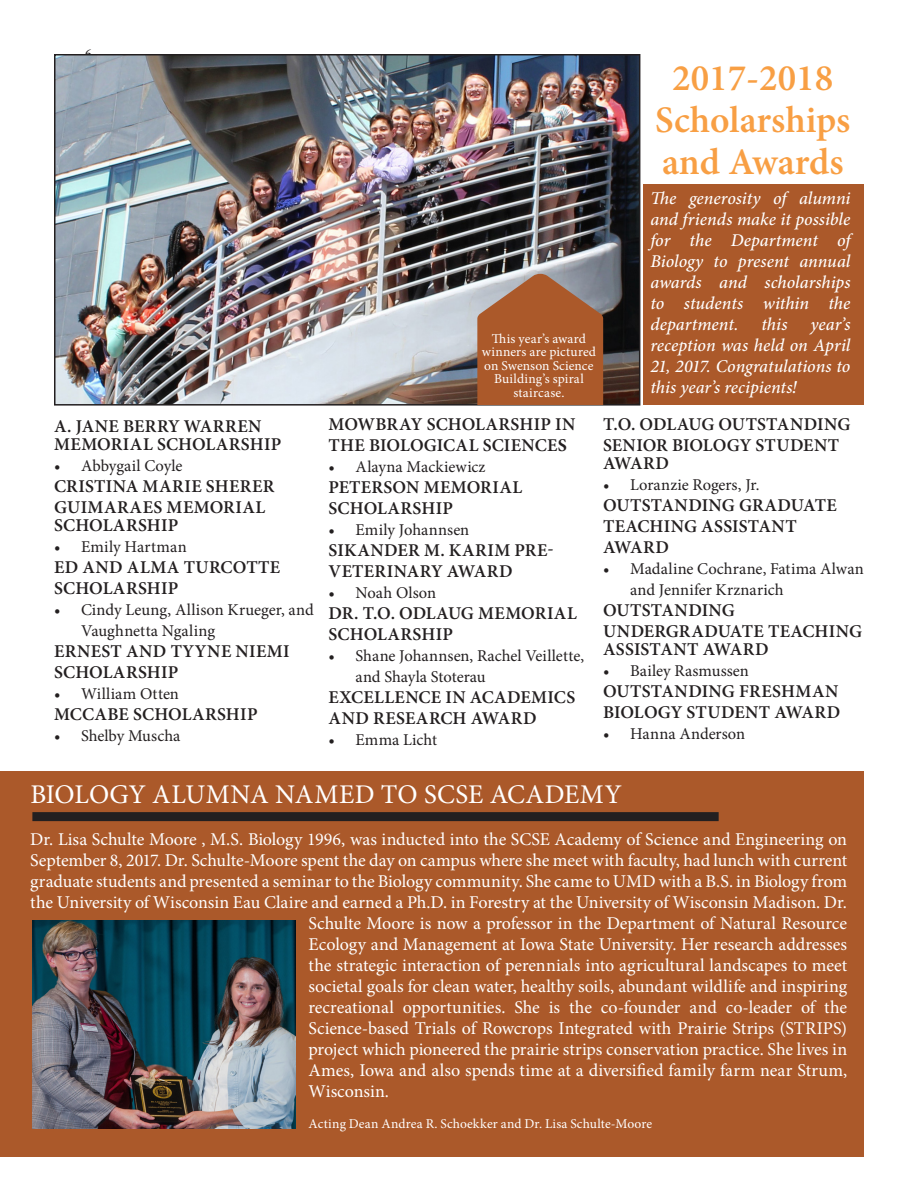
<style>
.page{position:relative;width:918px;height:1188px;background:#fff}
.page>*{position:absolute;margin:0;border:0;box-sizing:border-box;transform-origin:0 0}
.Head_1{font:600 37.5px/42px "Minion Pro";color:#f89f44;text-align:center}
.Box2_Title{font:27px "Minion Pro";letter-spacing:.005em;color:#fff}
.Box2_BodyText_Black{font:18px "Minion Pro";letter-spacing:-.005em;color:#fff}
.Box1_Title{font:600 18px/21px "Minion Pro";letter-spacing:.015em;color:#231f20}
.Box2_BodyText_Black-2{font:italic 500 18px/21px "Minion Pro";letter-spacing:-.005em;color:#fff;text-align:justify}
.t1{font:16.5px/21px "Minion Pro";color:#231f20}
.Box2_BodyText_Black-3{font:13.5px/13.5px "Minion Pro";letter-spacing:.015em;color:#fff;text-align:center}
.Box1_BodyText_White{font:13.5px "Minion Pro";letter-spacing:.01em;color:#fff}
.t2{font:13.5px "Minion Pro";color:#231f20}
.s1{font-weight:700}
</style>
<div class="page">
<div style="left:0;top:772px;width:864px;height:385px;background:#ab592a"></div>
<img style="left:32px;top:921px;width:263px;height:208px">
<img style="left:57px;top:57px;width:580px;height:346px">
<div style="left:54px;top:54px;width:586px;height:352px;border:2px solid #231f20"></div>
<div style="left:644px;top:184px;width:220px;height:221px;background:#ab592a"></div>
<div style="left:32px;top:812px;width:687px;height:9px;background:#231f20"></div>
<svg style="left:477px;top:274px;width:126px;height:131px;background:#a9643e"></svg>
<p class="t2" style="left:85px;top:45px;width:8px">6</p>
<p class="Box1_Title" style="left:54px;top:417px;width:229px;line-height:18px">A. JANE BERRY WARREN<br>MEMORIAL SCHOLARSHIP</p>
<p class="t1" style="left:54px;top:455px;width:130px">• Abbygail Coyle</p>
<p class="Box1_Title" style="left:54px;top:476px;width:222px">CRISTINA MARIE SHERER<br>GUIMARAES MEMORIAL</p>
<p class="Box1_Title" style="left:54px;top:515px;width:126px">SCHOLARSHIP</p>
<p class="t1" style="left:54px;top:536px;width:134px">• Emily Hartman</p>
<p class="Box1_Title" style="left:54px;top:557px;width:228px">ED AND ALMA TURCOTTE<br>SCHOLARSHIP</p>
<p class="t1" style="left:81px;top:599px;width:234px;text-indent:-27px">• Cindy Leung, Allison Krueger, and<br>Vaughnetta Ngaling</p>
<p class="Box1_Title" style="left:54px;top:641px;width:237px">ERNEST AND TYYNE NIEMI<br>SCHOLARSHIP</p>
<p class="t1" style="left:54px;top:683px;width:126px">• William Otten</p>
<p class="Box1_Title" style="left:54px;top:704px;width:205px">MCCABE SCHOLARSHIP</p>
<p class="t1" style="left:54px;top:725px;width:128px">• Shelby Muscha</p>
<p class="Box2_BodyText_Black-3" style="left:482px;top:332px;width:116px">This year’s award winners are pictured on Swenson Science<br>Building’s spiral staircase.</p>
<p class="Head_1" style="left:655px;top:57px;width:197px">2017-2018<br>Scholarships and Awards</p>
<p class="Box2_BodyText_Black-2" style="left:650px;top:188px;width:202px">The generosity of alumni and friends make it possible for the Department of Biology to present annual awards and scholarships to students within the department.</p>
<p class="Box2_BodyText_Black-2" style="left:762px;top:314px;width:27px">this</p>
<p class="Box2_BodyText_Black-2" style="left:650px;top:314px;width:202px;text-indent:160px">year’s reception was held on April 21, 2017. Congratulations to this year’s recipients!</p>
<p class="Box1_Title" style="left:329px;top:413px;width:248px">MOWBRAY SCHOLARSHIP IN<br>THE BIOLOGICAL SCIENCE<span class="s1">S</span></p>
<p class="t1" style="left:328px;top:456px;width:159px">• Alayna Mackiewicz</p>
<p class="Box1_Title" style="left:329px;top:476px;width:195px">PETERSON MEMORIAL<br>SCHOLARSHIP</p>
<p class="t1" style="left:328px;top:519px;width:142px">• Emily Johannsen</p>
<p class="Box1_Title" style="left:329px;top:539px;width:227px">SIKANDER M. KARIM PRE-<br>VETERINARY AWARD</p>
<p class="t1" style="left:328px;top:582px;width:109px">• Noah Olson</p>
<p class="Box1_Title" style="left:329px;top:602px;width:250px">DR. T.O. ODLAUG MEMORIAL<br>SCHOLARSHIP</p>
<p class="t1" style="left:356px;top:645px;width:230px;text-indent:-27px">• Shane Johannsen, Rachel Veillette, and Shayla Stoterau</p>
<p class="Box1_Title" style="left:329px;top:686px;width:248px">EXCELLENCE IN ACADEMICS<br>AND RESEARCH AWARD</p>
<p class="t1" style="left:328px;top:729px;width:110px">• Emma Licht</p>
<p class="Box1_Title" style="left:603px;top:413px;width:249px">T.O. ODLAUG OUTSTANDING<br>SENIOR BIOLOGY STUDENT</p>
<p class="Box1_Title" style="left:603px;top:452px;width:67px">AWARD</p>
<p class="t1" style="left:603px;top:474px;width:158px">• Loranzie Rogers, Jr.</p>
<p class="Box1_Title" style="left:603px;top:494px;width:235px">OUTSTANDING GRADUATE<br>TEACHING ASSISTANT<br>AWARD</p>
<p class="t1" style="left:630px;top:558px;width:235px;text-indent:-27px">• Madaline Cochrane, Fatima Alwan and Jennifer Krznarich</p>
<p class="Box1_Title" style="left:603px;top:599px;width:260px">OUTSTANDING<br>UNDERGRADUATE TEACHING</p>
<p class="Box1_Title" style="left:603px;top:638px;width:167px">ASSISTANT AWARD</p>
<p class="t1" style="left:603px;top:660px;width:147px">• Bailey Rasmussen</p>
<p class="Box1_Title" style="left:603px;top:680px;width:239px">OUTSTANDING FRESHMAN<br>BIOLOGY STUDENT AWARD</p>
<p class="t1" style="left:603px;top:723px;width:144px">• Hanna Anderson</p>
<p class="Box2_Title" style="left:30px;top:776px;width:593px">BIOLOGY ALUMNA NAMED TO SCSE ACADEMY</p>
<p class="Box2_BodyText_Black" style="left:30px;top:827px;width:818px">Dr. Lisa Schulte Moore , M.S. Biology 1996, was inducted into the SCSE Academy of Science and Engineering on</p>
<p class="Box2_BodyText_Black" style="left:30px;top:848px;width:819px">September 8, 2017. Dr. Schulte-Moore spent the day on campus where she meet with faculty, had lunch with current</p>
<p class="Box2_BodyText_Black" style="left:30px;top:869px;width:819px">graduate students and presented a seminar to the Biology community. She came to UMD with a B.S. in Biology from</p>
<p class="Box2_BodyText_Black" style="left:30px;top:890px;width:818px">the University of Wisconsin Eau Claire and earned a Ph.D. in Forestry at the University of Wisconsin Madison. Dr.</p>
<p class="Box2_BodyText_Black" style="left:309px;top:911px;width:540px">Schulte Moore is now a professor in the Department of Natural Resource</p>
<p class="Box2_BodyText_Black" style="left:309px;top:932px;width:540px">Ecology and Management at Iowa State University. Her research addresses</p>
<p class="Box2_BodyText_Black" style="left:309px;top:953px;width:540px">the strategic interaction of perennials into agricultural landscapes to meet</p>
<p class="Box2_BodyText_Black" style="left:309px;top:974px;width:540px">societal goals for clean water, healthy soils, abundant wildlife and inspiring</p>
<p class="Box2_BodyText_Black" style="left:309px;top:995px;width:540px">recreational opportunities. She is the co-founder and co-leader of the</p>
<p class="Box2_BodyText_Black" style="left:309px;top:1016px;width:540px">Science-based Trials of Rowcrops Integrated with Prairie Strips (STRIPS)</p>
<p class="Box2_BodyText_Black" style="left:309px;top:1037px;width:540px">project which pioneered the prairie strips conservation practice. She lives in</p>
<p class="Box2_BodyText_Black" style="left:309px;top:1058px;width:540px">Ames, Iowa and also spends time at a diversified family farm near Strum,</p>
<p class="Box2_BodyText_Black" style="left:309px;top:1079px;width:82px">Wisconsin.</p>
<p class="Box1_BodyText_White" style="left:309px;top:1115px;width:345px">Acting Dean Andrea R. Schoekker and Dr. Lisa Schulte-Moore</p>
</div>
